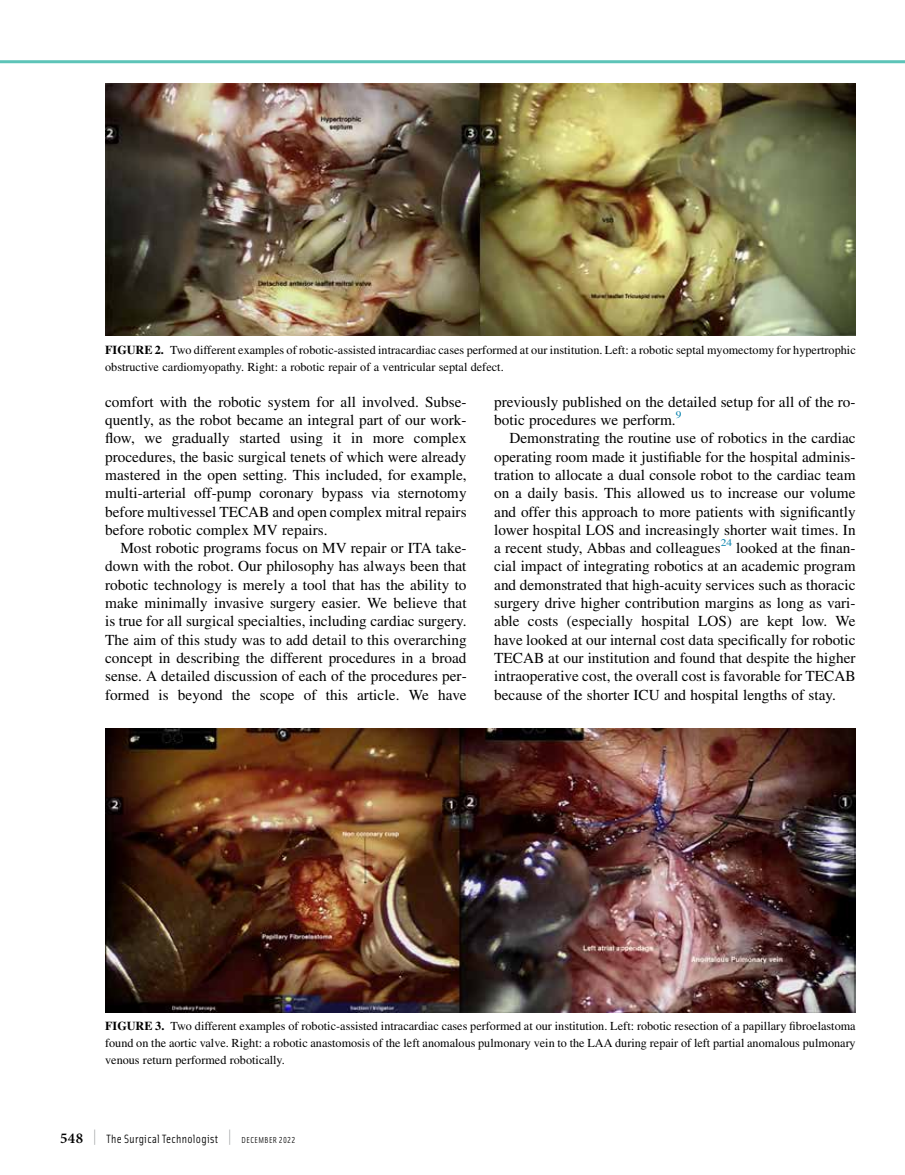
<style>
.page{position:relative;width:905px;height:1175px;background:#fff}
.page>*{position:absolute;margin:0;border:0;box-sizing:border-box;transform-origin:0 0}
.t1{font:15.3px/18.3px "Adv PSA88 A";color:#000;text-align:justify}
.t2{font:12.15px/16.8px "Adv PSA88 A";color:#000}
.t3{font:12px "Solex";letter-spacing:.025em;color:#000}
.s1{font-family:"Adv PSA88 B"}
.s2{font-family:"Minion Pro";font-weight:600;font-size:15px}
.s3{font-family:"Solex Regular Lining";font-size:19.5px;color:#939598}
.s4{font-family:"Solex Regular Lining";font-size:8.7px}
</style>
<div class="page">
<img style="left:105px;top:84px;width:750px;height:251px">
<img style="left:105px;top:728px;width:750px;height:284px">
<hr style="left:0;top:60px;width:904px;height:3px;background:#5dc4b8">
<p class="t2" style="left:105px;top:342px;width:752px"><span class="s1">FIGURE 2.</span> Two different examples of robotic-assisted intracardiac cases performed at our institution. Left: a robotic septal myomectomy for hypertrophic obstructive cardiomyopathy. Right: a robotic repair of a ventricular septal defect.</p>
<p class="t1" style="left:105px;top:393px;width:363px">comfort with the robotic system for all involved. Subse&shy;quently, as the robot became an integral part of our work&shy;flow, we gradually started using it in more complex procedures, the basic surgical tenets of which were already mastered in the open setting. This included, for example, multi-arterial off-pump coronary bypass via sternotomy before multivessel TECAB and open complex mitral repairs before robotic complex MV repairs.</p>
<p class="t1" style="left:105px;top:539px;width:363px;text-indent:15px">Most robotic programs focus on MV repair or ITA take&shy;down with the robot. Our philosophy has always been that robotic technology is merely a tool that has the ability to make minimally invasive surgery easier. We believe that is true for all surgical specialties, including cardiac surgery.<br>The aim of this study was to add detail to this overarching concept in describing the different procedures in a broad sense. A detailed discussion of each of the procedures per&shy;formed is beyond the scope of this article. We have</p>
<p class="t1" style="left:494px;top:393px;width:363px">previously published on the detailed setup for all of the ro&shy;botic procedures we perform.<sup>9</sup></p>
<p class="t1" style="left:494px;top:430px;width:363px;text-indent:15px">Demonstrating the routine use of robotics in the cardiac operating room made it justifiable for the hospital adminis&shy;tration to allocate a dual console robot to the cardiac team on a daily basis. This allowed us to increase our volume and offer this approach to more patients with significantly lower hospital LOS and increasingly shorter wait times. In a recent study, Abbas and colleagues<sup>24</sup> looked at the finan&shy;cial impact of integrating robotics at an academic program and demonstrated that high-acuity services such as thoracic surgery drive higher contribution margins as long as vari&shy;able costs (especially hospital LOS) are kept low. We have looked at our internal cost data specifically for robotic TECAB at our institution and found that despite the higher intraoperative cost, the overall cost is favorable for TECAB because of the shorter ICU and hospital lengths of stay.</p>
<p class="t2" style="left:105px;top:1018px;width:752px;text-align:justify"><span class="s1">FIGURE 3.</span> Two different examples of robotic-assisted intracardiac cases performed at our institution. Left: robotic resection of a papillary fibroelastoma found on the aortic valve. Right: a robotic anastomosis of the left anomalous pulmonary vein to the LAA during repair of left partial anomalous pulmonary venous return performed robotically.</p>
<p class="t3" style="left:60px;top:1130px;width:237px"><span class="s2">548</span> <span class="s3">|</span> The Surgical Technologist <span class="s3">|</span> <span class="s4">DECEMBER 2022</span></p>
</div>
